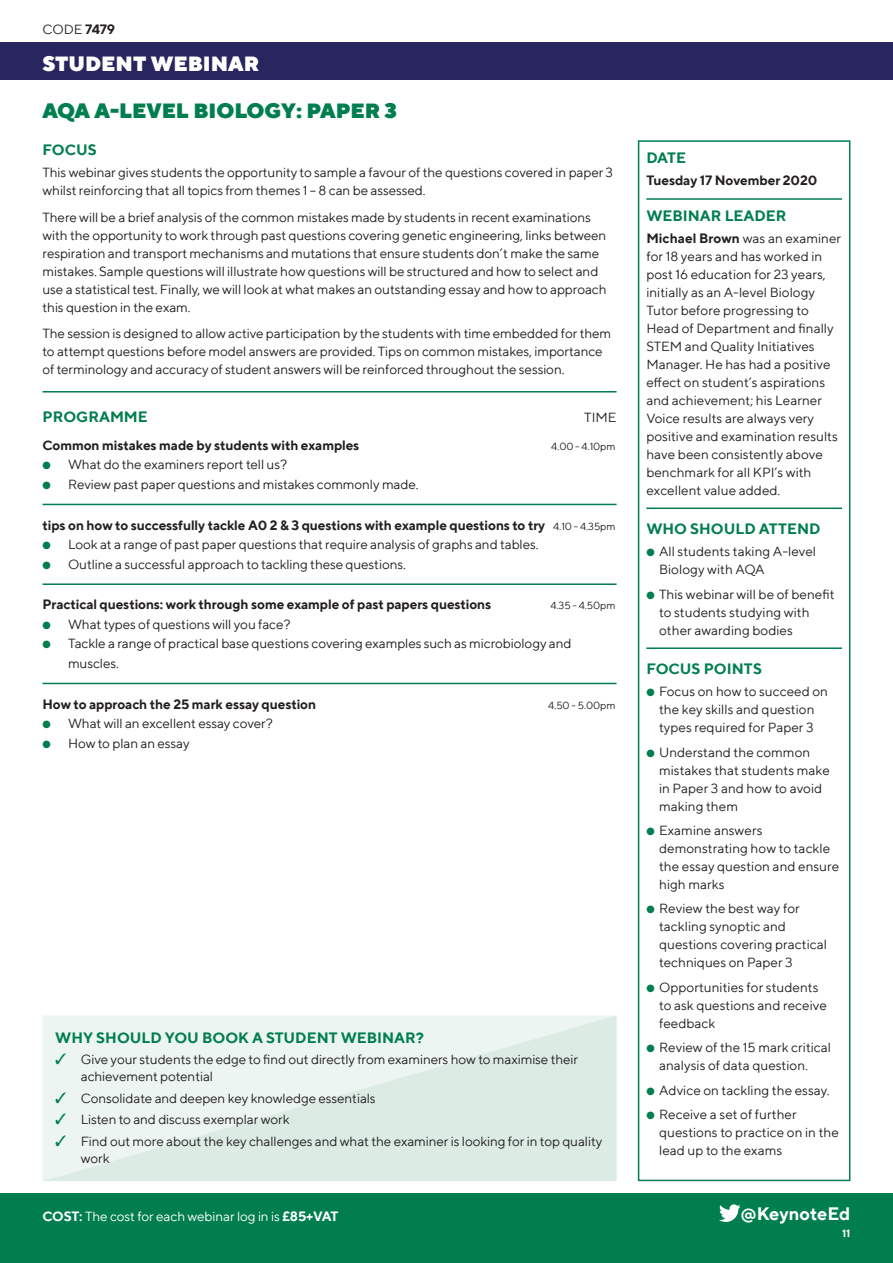
<style>
.page{position:relative;width:893px;height:1263px;background:#fff}
.page>*{position:absolute;margin:0;border:0;box-sizing:border-box;transform-origin:0 0}
.t1{font:900 21px "TT Norms";color:#007e4e}
.Venue_for_info_colum{font:900 21px "TT Norms";color:#fff}
.t2{font:700 18px "TT Norms";color:#fff}
.t3{font:700 15px "TT Norms";color:#007e4e}
.t4{font:13.5px/18px "TT Norms";letter-spacing:-.01em;color:#231f20}
.t5{font:700 13.5px "TT Norms";letter-spacing:-.01em;color:#231f20}
.t6{font:13.5px "TT Norms";letter-spacing:-.01em;color:#fff}
.t7{font:10.5px "TT Norms";letter-spacing:-.01em;color:#231f20}
.t8{font:700 10.5px "TT Norms";color:#fff}
.s1{font-weight:700}
.s2{color:#007e4e}
.s3{font-weight:400;font-size:10.5px}
</style>
<div class="page">
<div style="left:0;top:1193px;width:893px;height:70px;background:#007e4e"></div>
<div style="left:0;top:43px;width:893px;height:37px;background:#28255f"></div>
<svg style="left:719px;top:1204px;width:22px;height:18px"></svg>
<div style="left:638px;top:140px;width:212px;height:1041px;background:#fff;border:2px solid #007e4e"></div>
<hr style="left:646px;top:198px;width:196px;height:2px;background:#007e4e">
<hr style="left:646px;top:507px;width:196px;height:2px;background:#007e4e">
<hr style="left:646px;top:647px;width:196px;height:2px;background:#007e4e">
<hr style="left:43px;top:391px;width:574px;height:1px;background:#007e4e">
<hr style="left:43px;top:504px;width:574px;height:1px;background:#007e4e">
<hr style="left:43px;top:583px;width:574px;height:2px;background:#007e4e">
<hr style="left:43px;top:683px;width:574px;height:1px;background:#007e4e">
<svg style="left:43px;top:1015px;width:574px;height:166px;background:#e4f0eb"></svg>
<p class="t4" style="left:43px;top:20px;width:74px">CODE <span class="s1">7479</span></p>
<p class="Venue_for_info_colum" style="left:43px;top:50px;width:218px">STUDENT WEBINAR</p>
<p class="t1" style="left:43px;top:97px;width:356px">AQA A-LEVEL BIOLOGY: PAPER 3</p>
<p class="t3" style="left:43px;top:140px;width:56px">FOCUS</p>
<p class="t4" style="left:43px;top:163px;width:572px">This webinar gives students the opportunity to sample a favour of the questions covered in paper 3 whilst reinforcing that all topics from themes 1 – 8 can be assessed.</p>
<p class="t4" style="left:43px;top:207px;width:566px">There will be a brief analysis of the common mistakes made by students in recent examinations with the opportunity to work through past questions covering genetic engineering, links between respiration and transport mechanisms and mutations that ensure students don’t make the same mistakes. Sample questions will illustrate how questions will be structured and how to select and use a statistical test. Finally, we will look at what makes an outstanding essay and how to approach this question in the exam.</p>
<p class="t4" style="left:43px;top:324px;width:570px">The session is designed to allow active participation by the students with time embedded for them to attempt questions before model answers are provided. Tips on common mistakes, importance of terminology and accuracy of student answers will be reinforced throughout the session.</p>
<p class="t3" style="left:43px;top:407px;width:107px">PROGRAMME</p>
<p class="t4" style="left:584px;top:408px;width:34px">TIME</p>
<p class="t5" style="left:43px;top:437px;width:318px">Common mistakes made by students with examples</p>
<p class="t7" style="left:551px;top:440px;width:66px">4.00 - 4.10pm</p>
<p class="t4" style="left:43px;top:455px;width:246px"><span class="s2">●</span> What do the examiners report tell us?</p>
<p class="t4" style="left:43px;top:475px;width:378px"><span class="s2">●</span> Review past paper questions and mistakes commonly made.</p>
<p class="t5" style="left:43px;top:516px;width:575px">tips on how to successfully tackle A0 2 &amp; 3 questions with example questions to try <span class="s3">4.10 - 4.35pm</span></p>
<p class="t4" style="left:43px;top:535px;width:498px"><span class="s2">●</span> Look at a range of past paper questions that require analysis of graphs and tables.</p>
<p class="t4" style="left:43px;top:554px;width:365px"><span class="s2">●</span> Outline a successful approach to tackling these questions.</p>
<p class="t5" style="left:43px;top:596px;width:450px">Practical questions: work through some example of past papers questions</p>
<p class="t7" style="left:550px;top:599px;width:67px">4.35 - 4.50pm</p>
<p class="t4" style="left:43px;top:615px;width:249px"><span class="s2">●</span> What types of questions will you face?</p>
<p class="t4" style="left:68px;top:633px;width:505px;line-height:19.5px;text-indent:-26px"><span class="s2">●</span> Tackle a range of practical base questions covering examples such as microbiology and muscles.</p>
<p class="t5" style="left:43px;top:695px;width:275px">How to approach the 25 mark essay question</p>
<p class="t7" style="left:548px;top:698px;width:69px">4.50 - 5.00pm</p>
<p class="t4" style="left:43px;top:714px;width:232px"><span class="s2">●</span> What will an excellent essay cover?</p>
<p class="t4" style="left:43px;top:733px;width:149px"><span class="s2">●</span> How to plan an essay</p>
<p class="t3" style="left:55px;top:1028px;width:370px">WHY SHOULD YOU BOOK A STUDENT WEBINAR?</p>
<p class="t4" style="left:81px;top:1050px;width:499px;line-height:17.2px;text-indent:-26px"><span class="s2">✓</span> Give your students the edge to find out directly from examiners how to maximise their achievement potential</p>
<p class="t4" style="left:55px;top:1089px;width:322px"><span class="s2">✓</span> Consolidate and deepen key knowledge essentials</p>
<p class="t4" style="left:55px;top:1110px;width:236px"><span class="s2">✓</span> Listen to and discuss exemplar work</p>
<p class="t4" style="left:81px;top:1132px;width:523px;line-height:17.2px;text-indent:-26px"><span class="s2">✓</span> Find out more about the key challenges and what the examiner is looking for in top quality work</p>
<p class="t3" style="left:646px;top:149px;width:41px">DATE</p>
<p class="t5" style="left:646px;top:172px;width:172px">Tuesday 17 November 2020</p>
<p class="t3" style="left:646px;top:206px;width:142px">WEBINAR LEADER</p>
<p class="t4" style="left:646px;top:229px;width:196px"><span class="s1">Michael Brown</span> was an examiner for 18 years and has worked in post 16 education for 23 years, initially as an A-level Biology<br>Tutor before progressing to<br>Head of Department and finally<br>STEM and Quality Initiatives<br>Manager. He has had a positive effect on student’s aspirations and achievement; his Learner<br>Voice results are always very positive and examination results have been consistently above benchmark for all KPI’s with excellent value added.</p>
<p class="t3" style="left:646px;top:519px;width:176px">WHO SHOULD ATTEND</p>
<p class="t4" style="left:659px;top:542px;width:159px;text-indent:-13px"><span class="s2">●</span> All students taking A-level<br>Biology with AQA</p>
<p class="t4" style="left:659px;top:585px;width:177px;text-indent:-13px"><span class="s2">●</span> This webinar will be of benefit to students studying with other awarding bodies</p>
<p class="t3" style="left:646px;top:659px;width:117px">FOCUS POINTS</p>
<p class="t4" style="left:646px;top:682px;width:183px;text-align:center"><span class="s2">●</span> Focus on how to succeed on the key skills and question types required for Paper 3</p>
<p class="t4" style="left:659px;top:742px;width:172px;text-indent:-13px"><span class="s2">●</span> Understand the common mistakes that students make in Paper 3 and how to avoid making them</p>
<p class="t4" style="left:659px;top:821px;width:182px;text-indent:-13px"><span class="s2">●</span> Examine answers demonstrating how to tackle the essay question and ensure high marks</p>
<p class="t4" style="left:659px;top:899px;width:169px;text-indent:-13px"><span class="s2">●</span> Review the best way for tackling synoptic and questions covering practical techniques on Paper 3</p>
<p class="t4" style="left:659px;top:978px;width:169px;text-indent:-13px"><span class="s2">●</span> Opportunities for students to ask questions and receive feedback</p>
<p class="t4" style="left:659px;top:1038px;width:174px;text-indent:-13px"><span class="s2">●</span> Review of the 15 mark critical analysis of data question.</p>
<p class="t4" style="left:646px;top:1080px;width:185px"><span class="s2">●</span> Advice on tackling the essay.</p>
<p class="t4" style="left:659px;top:1105px;width:181px;text-indent:-13px"><span class="s2">●</span> Receive a set of further questions to practice on in the lead up to the exams</p>
<p class="t6" style="left:43px;top:1208px;width:298px"><span class="s1">COST:</span> The cost for each webinar log in is <span class="s1">£85+VAT</span></p>
<p class="t2" style="left:741px;top:1203px;width:111px">@KeynoteEd</p>
<p class="t8" style="left:842px;top:1226px;width:10px">11</p>
</div>
